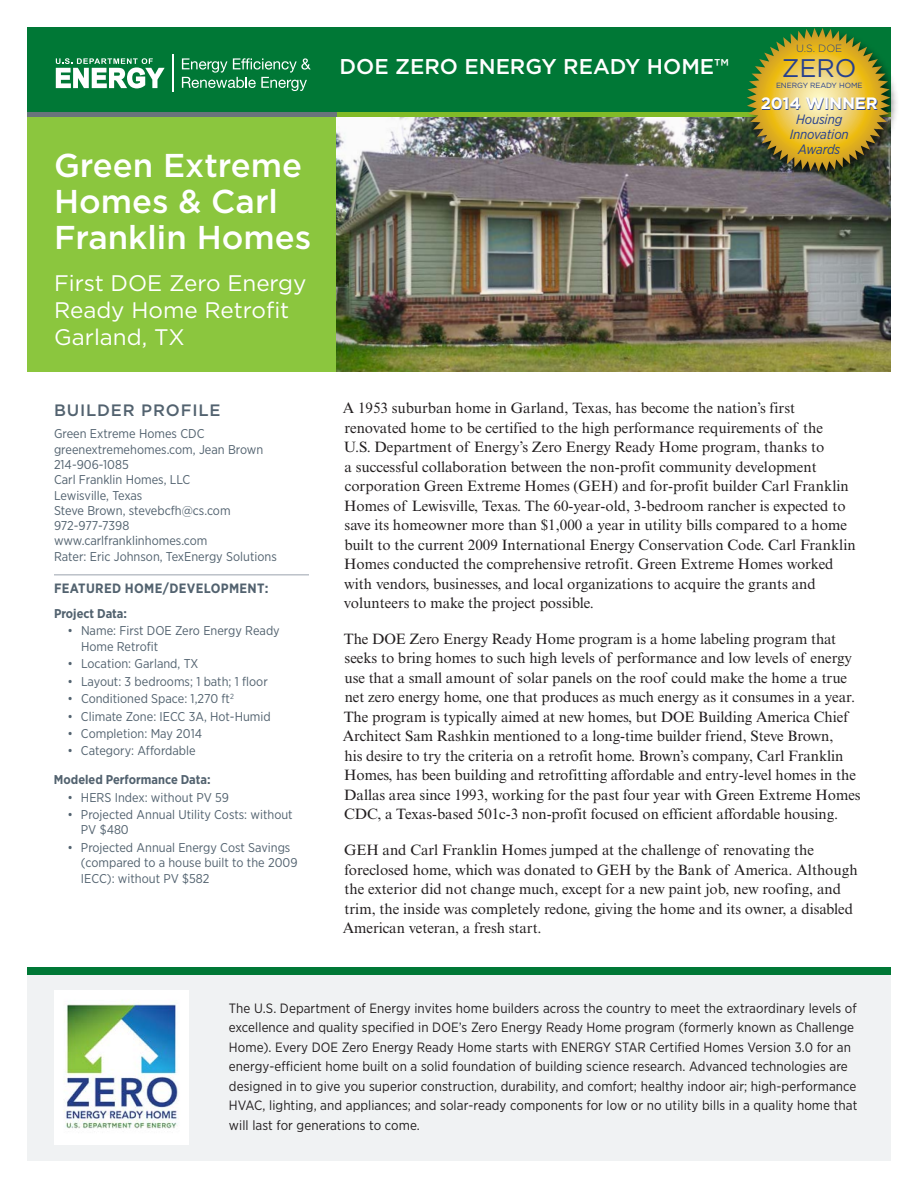
<style>
.page{position:relative;width:918px;height:1188px;background:#fff}
.page>*{position:absolute;margin:0;border:0;box-sizing:border-box;transform-origin:0 0}
.t1{font:500 33px/36px "Gotham";color:#fff}
.t2{font:25.5px "Gotham";color:#253f8e}
.t3{font:22.5px/27px "Gotham";color:#fff}
.t4{font:500 21.3px "Gotham";color:#fff}
.t5{font:500 16.5px "Gotham";letter-spacing:.05em;color:#52626f}
.t6{font:700 16.5px "Gotham";letter-spacing:-.01em;color:#fff}
.t7{font:15px/19.5px "Times New Roman MT Std";letter-spacing:-.005em;color:#231f20}
.t8{font:13.5px/19.5px "Gotham Narrow";letter-spacing:.005em;color:#231f20}
.t9{font:700 13.5px "Gotham Narrow";letter-spacing:.025em;color:#52626f}
.t10{font:italic 13.5px/15px "Gotham Narrow";letter-spacing:-.01em;color:#253f8e;text-align:center}
.t11{font:12.75px/15.3px "Gotham Narrow";color:#52626f}
.t12{font:700 12.75px "Gotham Narrow";color:#52626f}
.t13{font:300 10.5px "Gotham";color:#253f8e}
.t14{font:7.5px "Gotham";letter-spacing:-.01em;color:#253f8e}
</style>
<div class="page">
<div style="left:27px;top:117px;width:310px;height:255px;background:#8bc63e"></div>
<img style="left:337px;top:117px;width:554px;height:255px">
<div style="left:27px;top:971px;width:864px;height:190px;background:#f0f2f3"></div>
<div style="left:27px;top:27px;width:864px;height:85px;background:#007836"></div>
<svg style="left:56px;top:58px;width:109px;height:30px"></svg>
<hr style="left:173px;top:55px;width:1px;height:37px;background:#fff">
<svg style="left:182px;top:58px;width:129px;height:33px"></svg>
<div style="left:337px;top:112px;width:554px;height:5px;background:#82bb27"></div>
<div style="left:27px;top:112px;width:310px;height:5px;background:#6a747b"></div>
<img style="left:54px;top:991px;width:135px;height:153px">
<div style="left:27px;top:968px;width:864px;height:7px;background:#007836"></div>
<hr style="left:54px;top:575px;width:255px;height:1px;background:#9aa2ad">
<img style="left:742px;top:77px;width:155px;height:107px">
<svg style="left:747px;top:28px;width:143px;height:144px;background:#9f993a"></svg>
<svg style="left:762px;top:98px;width:116px;height:12px"></svg>
<h1 class="t1" style="left:54px;top:146px;width:259px">Green Extreme<br>Homes &amp; Carl<br>Franklin Homes</h1>
<h3 class="t3" style="left:54px;top:269px;width:254px">First DOE Zero Energy<br>Ready Home Retrofit<br>Garland, TX</h3>
<p class="t5" style="left:54px;top:401px;width:168px">BUILDER PROFILE</p>
<p class="t11" style="left:54px;top:426px;width:224px">Green Extreme Homes CDC greenextremehomes.com, Jean Brown<br>214-906-1085<br>Carl Franklin Homes, LLC<br>Lewisville, Texas<br>Steve Brown, stevebcfh@cs.com<br>972-977-7398 www.carlfranklinhomes.com<br>Rater: Eric Johnson, TexEnergy Solutions</p>
<p class="t9" style="left:54px;top:579px;width:216px">FEATURED HOME/DEVELOPMENT:</p>
<p class="t12" style="left:54px;top:605px;width:75px">Project Data:</p>
<p class="t11" style="left:81px;top:623px;width:200px;text-indent:-14px">• Name: First DOE Zero Energy Ready<br>Home Retrofit</p>
<p class="t11" style="left:68px;top:656px;width:132px">• Location: Garland, TX</p>
<p class="t11" style="left:68px;top:673px;width:202px">• Layout: 3 bedrooms; 1 bath; 1 floor</p>
<p class="t11" style="left:68px;top:691px;width:168px">• Conditioned Space: 1,270 ft<sup>2</sup></p>
<p class="t11" style="left:67px;top:708px;width:205px">• Climate Zone: IECC 3A, Hot-Humid</p>
<p class="t11" style="left:67px;top:726px;width:136px">• Completion: May 2014</p>
<p class="t11" style="left:67px;top:743px;width:130px">• Category: Affordable</p>
<p class="t12" style="left:54px;top:772px;width:158px">Modeled Performance Data:</p>
<p class="t11" style="left:67px;top:789px;width:163px">• HERS Index: without PV 59</p>
<p class="t11" style="left:81px;top:807px;width:213px;text-indent:-14px">• Projected Annual Utility Costs: without<br>PV $480</p>
<p class="t11" style="left:81px;top:840px;width:218px;text-indent:-14px">• Projected Annual Energy Cost Savings (compared to a house built to the 2009<br>IECC): without PV $582</p>
<h3 class="t4" style="left:339px;top:54px;width:391px">DOE ZERO ENERGY READY HOME™</h3>
<p class="t13" style="left:796px;top:43px;width:47px">U.S. DOE</p>
<p class="t14" style="left:776px;top:81px;width:88px">ENERGY READY HOME</p>
<h2 class="t2" style="left:782px;top:54px;width:76px">ZERO</h2>
<p class="t6" style="left:761px;top:93px;width:118px">2014 WINNER</p>
<p class="t10" style="left:790px;top:112px;width:61px">Housing<br>Innovation<br>Awards</p>
<p class="t7" style="left:343px;top:398px;width:515px">A 1953 suburban home in Garland, Texas, has become the nation’s first renovated home to be certified to the high performance requirements of the<br>U.S. Department of Energy’s Zero Energy Ready Home program, thanks to<br>a successful collaboration between the non-profit community development corporation Green Extreme Homes (GEH) and for-profit builder Carl Franklin Homes of Lewisville, Texas. The 60-year-old, 3-bedroom rancher is expected to save its homeowner more than $1,000 a year in utility bills compared to a home built to the current 2009 International Energy Conservation Code. Carl Franklin Homes conducted the comprehensive retrofit. Green Extreme Homes worked with vendors, businesses, and local organizations to acquire the grants and volunteers to make the project possible.</p>
<p class="t7" style="left:343px;top:629px;width:519px">The DOE Zero Energy Ready Home program is a home labeling program that seeks to bring homes to such high levels of performance and low levels of energy use that a small amount of solar panels on the roof could make the home a true net zero energy home, one that produces as much energy as it consumes in a year.<br>The program is typically aimed at new homes, but DOE Building America Chief Architect Sam Rashkin mentioned to a long-time builder friend, Steve Brown,<br>his desire to try the criteria on a retrofit home. Brown’s company, Carl Franklin Homes, has been building and retrofitting affordable and entry-level homes in the Dallas area since 1993, working for the past four year with Green Extreme Homes CDC, a Texas-based 501c-3 non-profit focused on efficient affordable housing.</p>
<p class="t7" style="left:343px;top:840px;width:516px">GEH and Carl Franklin Homes jumped at the challenge of renovating the foreclosed home, which was donated to GEH by the Bank of America. Although the exterior did not change much, except for a new paint job, new roofing, and trim, the inside was completely redone, giving the home and its owner, a disabled American veteran, a fresh start.</p>
<p class="t8" style="left:229px;top:998px;width:630px">The U.S. Department of Energy invites home builders across the country to meet the extraordinary levels of excellence and quality specified in DOE’s Zero Energy Ready Home program (formerly known as Challenge Home). Every DOE Zero Energy Ready Home starts with ENERGY STAR Certified Homes Version 3.0 for an energy-efficient home built on a solid foundation of building science research. Advanced technologies are designed in to give you superior construction, durability, and comfort; healthy indoor air; high-performance HVAC, lighting, and appliances; and solar-ready components for low or no utility bills in a quality home that will last for generations to come.</p>
</div>
